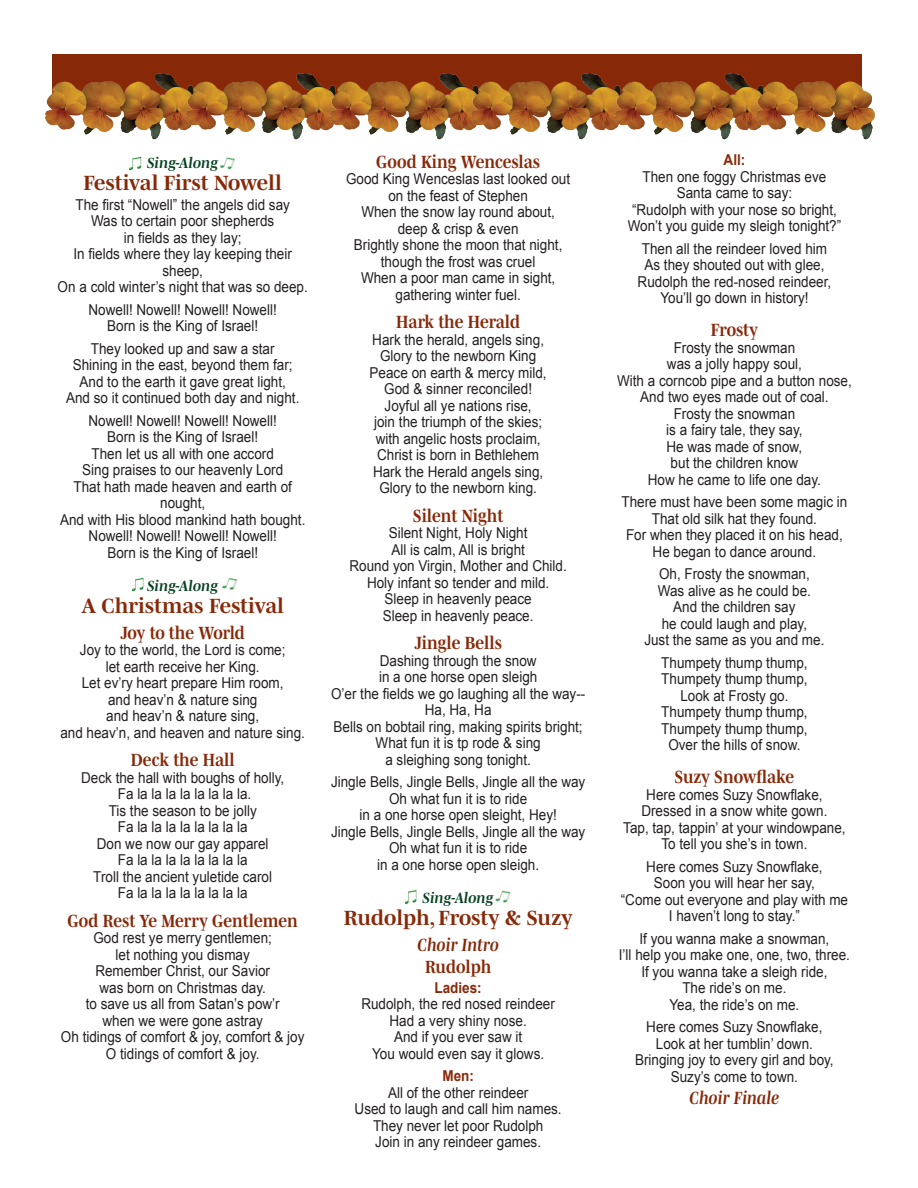
<style>
.page{position:relative;width:918px;height:1188px;background:#fff}
.page>*{position:absolute;margin:0;border:0;box-sizing:border-box;transform-origin:0 0}
.t1{font:700 21px "Mencken Std";color:#872909}
.t2{font:700 18px "Mencken Std";color:#872909;scale:.9 1}
.t3{font:italic 700 18px "Mencken Std";color:#872909;scale:.9 1}
.t4{font:700 18px "Mencken Std";letter-spacing:-.025em;color:#872909;scale:.9 1}
.t5{font:15px/16.5px "Arial";color:#231f20;text-align:center;scale:.9 1}
.t6{font:italic 700 15px "Mencken Std";color:#074321}
.t7{font:700 15px "Arial";color:#872909;scale:.9 1}
</style>
<div class="page">
<img style="left:404px;top:889px;width:13px;height:15px">
<img style="left:495px;top:890px;width:16px;height:13px">
<img style="left:129px;top:156px;width:13px;height:15px">
<img style="left:220px;top:157px;width:16px;height:13px">
<div style="left:52px;top:54px;width:810px;height:48px;background:#872909"></div>
<img style="left:45px;top:73px;width:138px;height:67px">
<img style="left:183px;top:73px;width:144px;height:67px">
<img style="left:327px;top:73px;width:141px;height:67px">
<img style="left:468px;top:73px;width:144px;height:67px">
<img style="left:612px;top:73px;width:141px;height:67px">
<img style="left:753px;top:81px;width:74px;height:54px">
<img style="left:827px;top:81px;width:48px;height:59px">
<img style="left:131px;top:577px;width:13px;height:15px">
<img style="left:222px;top:577px;width:16px;height:13px">
<p class="t6" style="left:147px;top:154px;width:73px">Sing-Along</p>
<h1 class="t1" style="left:84px;top:171px;width:200px">Festival First Nowell</h1>
<p class="t5" style="left:58px;top:197px;width:279px">The first “Nowell” the angels did say<br>Was to certain poor shepherds<br>in fields as they lay;<br>In fields where they lay keeping their sheep,<br>On a cold winter’s night that was so deep.</p>
<p class="t5" style="left:89px;top:302px;width:211px">Nowell! Nowell! Nowell! Nowell!<br>Born is the King of Israel!</p>
<p class="t5" style="left:66px;top:341px;width:261px">They looked up and saw a star<br>Shining in the east, beyond them far; And to the earth it gave great light, And so it continued both day and night.</p>
<p class="t5" style="left:60px;top:413px;width:274px">Nowell! Nowell! Nowell! Nowell!<br>Born is the King of Israel!<br>Then let us all with one accord<br>Sing praises to our heavenly Lord<br>That hath made heaven and earth of nought,<br>And with His blood mankind hath bought.<br>Nowell! Nowell! Nowell! Nowell!<br>Born is the King of Israel!</p>
<p class="t6" style="left:147px;top:577px;width:73px">Sing-Along</p>
<h1 class="t1" style="left:81px;top:594px;width:204px">A Christmas Festival</h1>
<p class="t4" style="left:120px;top:622px;width:140px">Joy to the World</p>
<p class="t5" style="left:60px;top:642px;width:273px">Joy to the world, the Lord is come;<br>let earth receive her King.<br>Let ev’ry heart prepare Him room,<br>and heav’n &amp; nature sing<br>and heav’n &amp; nature sing,<br>and heav’n, and heaven and nature sing.</p>
<p class="t2" style="left:131px;top:750px;width:117px">Deck the Hall</p>
<p class="t5" style="left:81px;top:770px;width:227px">Deck the hall with boughs of holly,<br>Fa la la la la la la la la.<br>Tis the season to be jolly<br>Fa la la la la la la la la<br>Don we now our gay apparel<br>Fa la la la la la la la la<br>Troll the ancient yuletide carol<br>Fa la la la la la la la la</p>
<p class="t2" style="left:68px;top:910px;width:257px">God Rest Ye Merry Gentlemen</p>
<p class="t5" style="left:61px;top:930px;width:272px">God rest ye merry gentlemen;<br>let nothing you dismay<br>Remember Christ, our Savior<br>was born on Christmas day.<br>to save us all from Satan’s pow’r<br>when we were gone astray<br>Oh tidings of comfort &amp; joy, comfort &amp; joy<br>O tidings of comfort &amp; joy.</p>
<p class="t2" style="left:376px;top:151px;width:184px">Good King Wenceslas</p>
<p class="t5" style="left:346px;top:171px;width:251px">Good King Wenceslas last looked out on the feast of Stephen<br>When the snow lay round about, deep &amp; crisp &amp; even<br>Brightly shone the moon that night, though the frost was cruel<br>When a poor man came in sight, gathering winter fuel.</p>
<p class="t2" style="left:396px;top:312px;width:139px">Hark the Herald</p>
<p class="t5" style="left:370px;top:331px;width:198px">Hark the herald, angels sing,<br>Glory to the newborn King<br>Peace on earth &amp; mercy mild,<br>God &amp; sinner reconciled!<br>Joyful all ye nations rise,<br>join the triumph of the skies; with angelic hosts proclaim,<br>Christ is born in Bethlehem<br>Hark the Herald angels sing,<br>Glory to the newborn king.</p>
<p class="t2" style="left:413px;top:505px;width:102px">Silent Night</p>
<p class="t5" style="left:350px;top:525px;width:243px">Silent Night, Holy Night<br>All is calm, All is bright<br>Round yon Virgin, Mother and Child.<br>Holy infant so tender and mild.<br>Sleep in heavenly peace<br>Sleep in heavenly peace.</p>
<p class="t2" style="left:414px;top:633px;width:99px">Jingle Bells</p>
<p class="t5" style="left:331px;top:652px;width:284px">Dashing through the snow<br>in a one horse open sleigh<br>O’er the fields we go laughing all the way--<br>Ha, Ha, Ha<br>Bells on bobtail ring, making spirits bright;<br>What fun it is tp rode &amp; sing<br>a sleighing song tonight.</p>
<p class="t5" style="left:331px;top:774px;width:284px">Jingle Bells, Jingle Bells, Jingle all the way<br>Oh what fun it is to ride<br>in a one horse open sleight, Hey!<br>Jingle Bells, Jingle Bells, Jingle all the way<br>Oh what fun it is to ride<br>in a one horse open sleigh.</p>
<p class="t6" style="left:423px;top:889px;width:73px">Sing-Along</p>
<h1 class="t1" style="left:344px;top:906px;width:230px">Rudolph, Frosty &amp; Suzy</h1>
<p class="t3" style="left:418px;top:934px;width:92px">Choir Intro</p>
<p class="t2" style="left:425px;top:957px;width:75px">Rudolph</p>
<p class="t7" style="left:435px;top:978px;width:54px">Ladies:</p>
<p class="t5" style="left:361px;top:996px;width:217px">Rudolph, the red nosed reindeer<br>Had a very shiny nose.<br>And if you ever saw it<br>You would even say it glows.</p>
<p class="t7" style="left:442px;top:1066px;width:36px">Men:</p>
<p class="t5" style="left:355px;top:1084px;width:232px">All of the other reindeer<br>Used to laugh and call him names.<br>They never let poor Rudolph<br>Join in any reindeer games.</p>
<p class="t7" style="left:724px;top:150px;width:26px">All:</p>
<p class="t5" style="left:628px;top:169px;width:239px">Then one foggy Christmas eve<br>Santa came to say:<br>“Rudolph with your nose so bright,<br>Won’t you guide my sleigh tonight?”</p>
<p class="t5" style="left:638px;top:241px;width:217px">Then all the reindeer loved him<br>As they shouted out with glee,<br>Rudolph the red-nosed reindeer,<br>You’ll go down in history!</p>
<p class="t2" style="left:711px;top:320px;width:54px">Frosty</p>
<p class="t5" style="left:617px;top:340px;width:262px">Frosty the snowman<br>was a jolly happy soul,<br>With a corncob pipe and a button nose,<br>And two eyes made out of coal.<br>Frosty the snowman<br>is a fairy tale, they say,<br>He was made of snow,<br>but the children know<br>How he came to life one day.</p>
<p class="t5" style="left:622px;top:494px;width:252px">There must have been some magic in<br>That old silk hat they found.<br>For when they placed it on his head,<br>He began to dance around.</p>
<p class="t5" style="left:644px;top:566px;width:202px">Oh, Frosty the snowman,<br>Was alive as he could be.<br>And the children say<br>he could laugh and play,<br>Just the same as you and me.</p>
<p class="t5" style="left:661px;top:655px;width:164px">Thumpety thump thump,<br>Thumpety thump thump,<br>Look at Frosty go.<br>Thumpety thump thump,<br>Thumpety thump thump,<br>Over the hills of snow.</p>
<p class="t2" style="left:675px;top:767px;width:135px">Suzy Snowflake</p>
<p class="t5" style="left:623px;top:787px;width:249px">Here comes Suzy Snowflake,<br>Dressed in a snow white gown.<br>Tap, tap, tappin’ at your windowpane,<br>To tell you she’s in town.</p>
<p class="t5" style="left:621px;top:859px;width:254px">Here comes Suzy Snowflake,<br>Soon you will hear her say,<br>“Come out everyone and play with me<br>I haven’t long to stay.”</p>
<p class="t5" style="left:619px;top:931px;width:258px">If you wanna make a snowman,<br>I’ll help you make one, one, two, three.<br>If you wanna take a sleigh ride,<br>The ride’s on me.<br>Yea, the ride’s on me.</p>
<p class="t5" style="left:635px;top:1019px;width:222px">Here comes Suzy Snowflake,<br>Look at her tumblin’ down.<br>Bringing joy to every girl and boy,<br>Suzy’s come to town.</p>
<p class="t3" style="left:690px;top:1088px;width:101px">Choir Finale</p>
</div>
